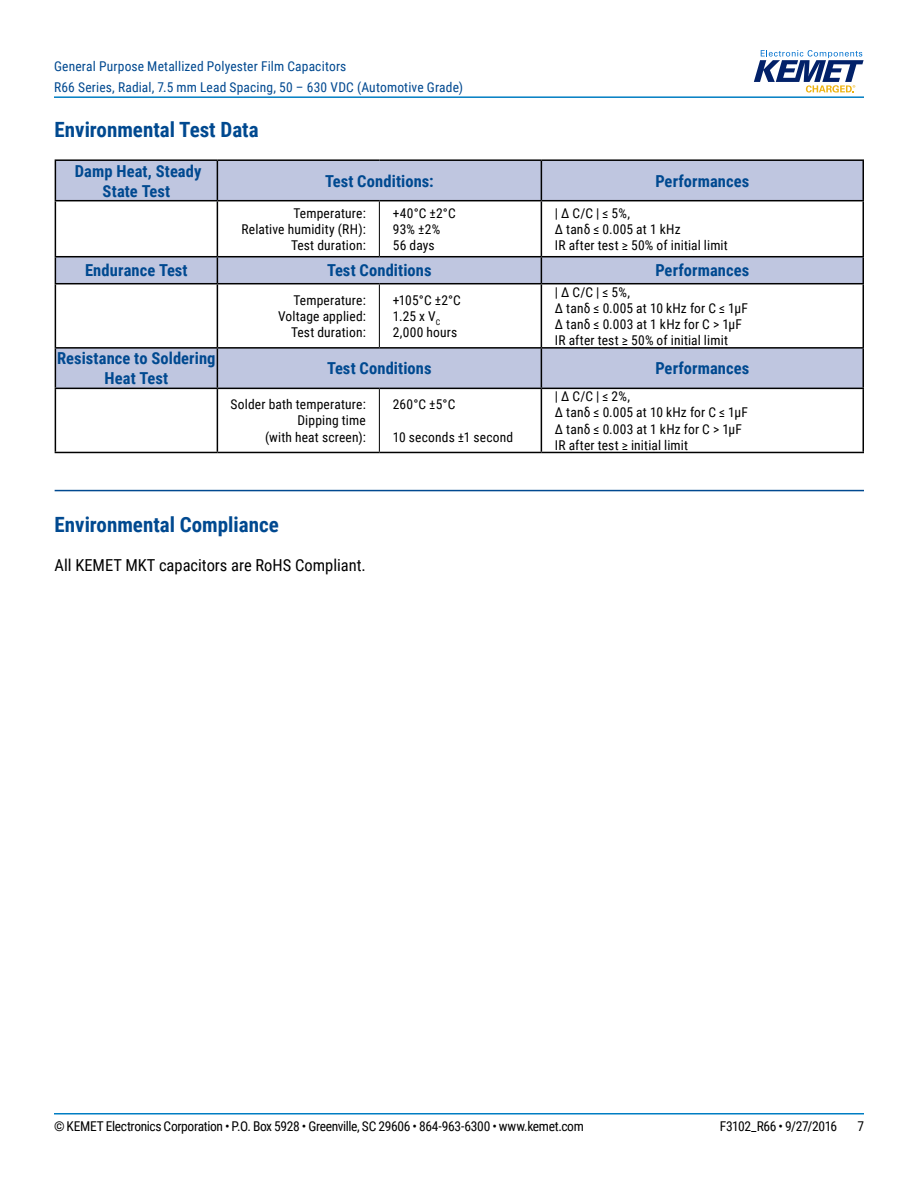
<style>
.page{position:relative;width:918px;height:1188px;background:#fff}
.page>*{position:absolute;margin:0;border:0;box-sizing:border-box;transform-origin:0 0}
.t1{font:700 21px "Roboto Condensed";color:#004990}
.t2{font:700 16.5px/19.8px "Roboto Condensed";letter-spacing:.005em;color:#004990;text-align:center}
.t3{font:16.5px "Roboto Condensed";color:#000}
.t4{font:13.5px/16.2px "Roboto Condensed";letter-spacing:.01em;color:#000}
.t5{font:13.5px/21px "Roboto Condensed";letter-spacing:.015em;color:#004990}
.t6{font:13.5px "Roboto Condensed";letter-spacing:-.025em;color:#000}
</style>
<div class="page">
<hr style="left:54px;top:1113px;width:810px;height:2px;background:#007dc3">
<hr style="left:54px;top:96px;width:810px;height:2px;background:#007dc3">
<svg style="left:754px;top:50px;width:110px;height:43px"></svg>
<hr style="left:55px;top:490px;width:809px;height:1px;background:#004990">
<svg style="left:56px;top:161px;width:806px;height:227px"></svg>
<hr style="left:862px;top:201px;width:2px;height:55px;background:#000">
<hr style="left:862px;top:284px;width:2px;height:63px;background:#000">
<hr style="left:862px;top:389px;width:2px;height:63px;background:#000">
<hr style="left:541px;top:452px;width:323px;height:1px;background:#000">
<hr style="left:379px;top:201px;width:1px;height:55px;background:#000">
<hr style="left:379px;top:284px;width:1px;height:63px;background:#000">
<hr style="left:379px;top:389px;width:1px;height:63px;background:#000">
<hr style="left:55px;top:347px;width:162px;height:2px;background:#000">
<hr style="left:541px;top:347px;width:323px;height:2px;background:#000">
<hr style="left:862px;top:349px;width:2px;height:39px;background:#000">
<hr style="left:55px;top:388px;width:162px;height:1px;background:#000">
<hr style="left:541px;top:388px;width:323px;height:1px;background:#000">
<hr style="left:217px;top:347px;width:162px;height:2px;background:#000">
<hr style="left:379px;top:347px;width:162px;height:2px;background:#000">
<hr style="left:217px;top:388px;width:162px;height:1px;background:#000">
<hr style="left:379px;top:388px;width:162px;height:1px;background:#000">
<hr style="left:541px;top:159px;width:323px;height:2px;background:#000">
<hr style="left:862px;top:161px;width:2px;height:39px;background:#000">
<hr style="left:55px;top:200px;width:162px;height:1px;background:#000">
<hr style="left:217px;top:200px;width:162px;height:1px;background:#000">
<hr style="left:379px;top:200px;width:162px;height:1px;background:#000">
<hr style="left:541px;top:200px;width:323px;height:1px;background:#000">
<hr style="left:55px;top:256px;width:162px;height:1px;background:#000">
<hr style="left:217px;top:256px;width:162px;height:1px;background:#000">
<hr style="left:379px;top:256px;width:162px;height:1px;background:#000">
<hr style="left:541px;top:256px;width:323px;height:1px;background:#000">
<hr style="left:862px;top:257px;width:2px;height:26px;background:#000">
<hr style="left:55px;top:283px;width:162px;height:1px;background:#000">
<hr style="left:217px;top:283px;width:162px;height:1px;background:#000">
<hr style="left:379px;top:283px;width:162px;height:1px;background:#000">
<hr style="left:541px;top:283px;width:323px;height:1px;background:#000">
<hr style="left:55px;top:159px;width:162px;height:2px;background:#000">
<hr style="left:55px;top:161px;width:1px;height:39px;background:#000">
<hr style="left:55px;top:201px;width:1px;height:55px;background:#000">
<svg style="left:55px;top:257px;width:1px;height:26px"></svg>
<hr style="left:55px;top:284px;width:1px;height:63px;background:#000">
<hr style="left:55px;top:349px;width:1px;height:39px;background:#000">
<hr style="left:55px;top:389px;width:1px;height:63px;background:#000">
<hr style="left:55px;top:452px;width:162px;height:1px;background:#000">
<hr style="left:217px;top:159px;width:162px;height:2px;background:#000">
<hr style="left:217px;top:161px;width:1px;height:39px;background:#000">
<hr style="left:379px;top:159px;width:162px;height:2px;background:#000">
<hr style="left:541px;top:161px;width:1px;height:39px;background:#000">
<hr style="left:217px;top:201px;width:1px;height:55px;background:#000">
<hr style="left:541px;top:201px;width:1px;height:55px;background:#000">
<svg style="left:217px;top:257px;width:1px;height:26px"></svg>
<svg style="left:541px;top:257px;width:1px;height:26px"></svg>
<hr style="left:217px;top:284px;width:1px;height:63px;background:#000">
<hr style="left:541px;top:284px;width:1px;height:63px;background:#000">
<hr style="left:217px;top:349px;width:1px;height:39px;background:#000">
<hr style="left:541px;top:349px;width:1px;height:39px;background:#000">
<hr style="left:217px;top:389px;width:1px;height:63px;background:#000">
<hr style="left:541px;top:389px;width:1px;height:63px;background:#000">
<hr style="left:217px;top:452px;width:162px;height:1px;background:#000">
<hr style="left:379px;top:452px;width:162px;height:1px;background:#000">
<p class="t5" style="left:54px;top:55px;width:411px">General Purpose Metallized Polyester Film Capacitors<br>R66 Series, Radial, 7.5 mm Lead Spacing, 50 – 630 VDC (Automotive Grade)</p>
<h1 class="t1" style="left:55px;top:115px;width:206px">Environmental Test Data</h1>
<p class="t2" style="left:75px;top:160px;width:128px">Damp Heat, Steady<br>State Test</p>
<p class="t2" style="left:325px;top:170px;width:110px">Test Conditions:</p>
<p class="t2" style="left:655px;top:170px;width:95px">Performances</p>
<p class="t4" style="left:241px;top:204px;width:126px;text-align:right">Temperature:<br>Relative humidity (RH):<br>Test duration:</p>
<p class="t4" style="left:393px;top:204px;width:64px">+40°C ±2°C<br>93% ±2%<br>56 days</p>
<p class="t4" style="left:555px;top:204px;width:175px">|ΔC/C|≤5%,<br>Δ tanδ ≤ 0.005 at 1 kHz<br>IR after test ≥ 50% of initial limit</p>
<p class="t2" style="left:85px;top:260px;width:104px">Endurance Test</p>
<p class="t2" style="left:327px;top:260px;width:106px">Test Conditions</p>
<p class="t2" style="left:655px;top:260px;width:95px">Performances</p>
<p class="t4" style="left:278px;top:291px;width:89px;text-align:right">Temperature:<br>Voltage applied:<br>Test duration:</p>
<p class="t4" style="left:393px;top:291px;width:70px">+105°C ±2°C<br>1.25 x V<sub>C<br></sub>2,000 hours</p>
<p class="t4" style="left:555px;top:283px;width:195px">|ΔC/C|≤5%,<br>Δ tanδ ≤ 0.005 at 10 kHz for C ≤ 1µF<br>Δ tanδ ≤ 0.003 at 1 kHz for C &gt; 1µF<br>IR after test ≥ 50% of initial limit</p>
<p class="t2" style="left:57px;top:348px;width:160px">Resistance to Soldering<br>Heat Test</p>
<p class="t2" style="left:327px;top:358px;width:106px">Test Conditions</p>
<p class="t2" style="left:655px;top:358px;width:95px">Performances</p>
<p class="t4" style="left:231px;top:396px;width:137px;text-align:right">Solder bath temperature:<br>Dipping time<br>(with heat screen):</p>
<p class="t4" style="left:393px;top:396px;width:64px">260°C ±5°C</p>
<p class="t4" style="left:555px;top:388px;width:195px">|ΔC/C|≤2%,<br>Δ tanδ ≤ 0.005 at 10 kHz for C ≤ 1µF<br>Δ tanδ ≤ 0.003 at 1 kHz for C &gt; 1µF<br>IR after test ≥ initial limit</p>
<p class="t4" style="left:393px;top:428px;width:122px">10 seconds ±1 second</p>
<h1 class="t1" style="left:55px;top:510px;width:226px">Environmental Compliance</h1>
<p class="t3" style="left:55px;top:553px;width:313px">All KEMET MKT capacitors are RoHS Compliant.</p>
<p class="t6" style="left:54px;top:1116px;width:531px">© KEMET Electronics Corporation • P.O. Box 5928 • Greenville, SC 29606 • 864-963-6300 • www.kemet.com</p>
<p class="t6" style="left:720px;top:1116px;width:119px">F3102_R66 • 9/27/2016</p>
<p class="t4" style="left:857px;top:1117px;width:8px">7</p>
</div>
